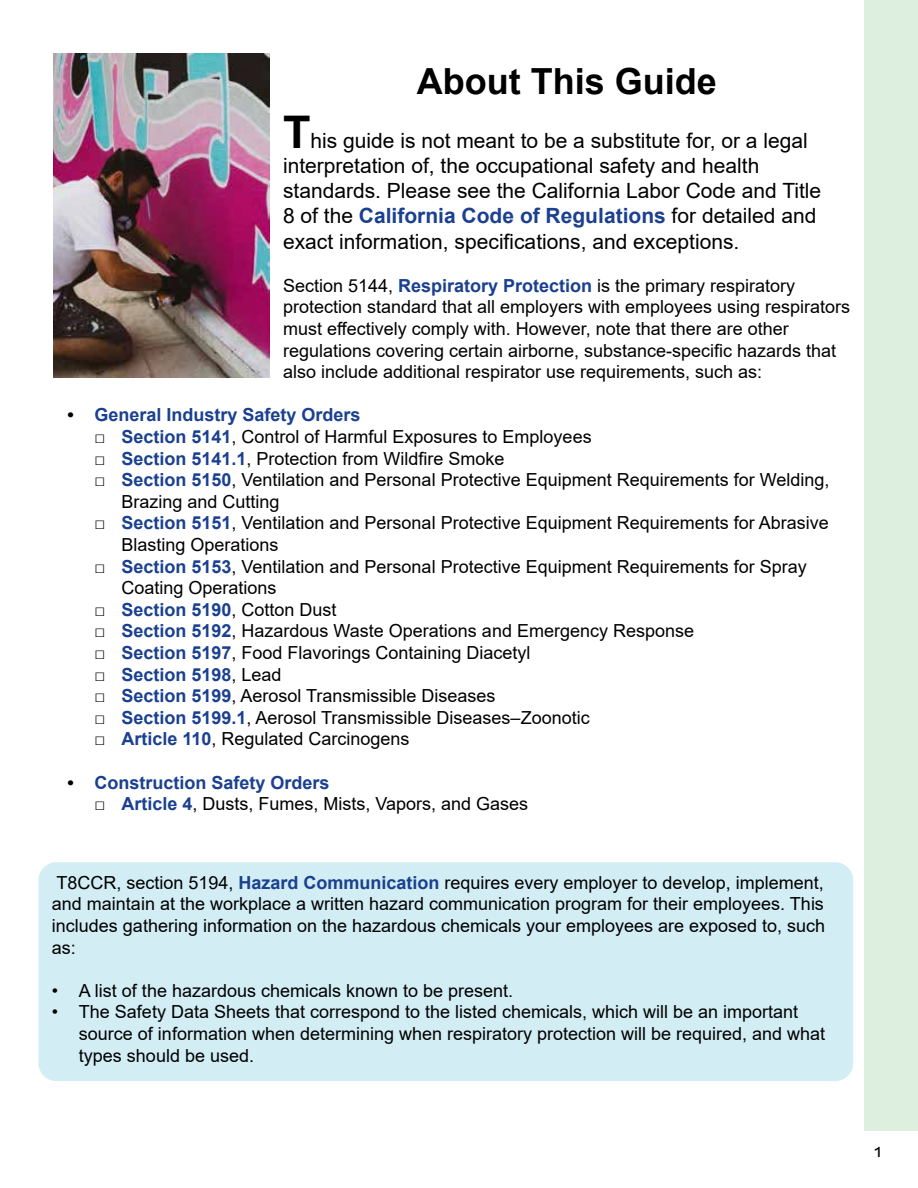
<style>
.page{position:relative;width:918px;height:1188px;background:#fff}
.page>*{position:absolute;margin:0;border:0;box-sizing:border-box;transform-origin:0 0}
.t1{font:700 36px "Arial";color:#000}
.t2{font:21px/25.2px "Arial";color:#000}
.t3{font:18px/21.6px "Arial";color:#000}
.t4{font:700 18px "Arial";color:#1a408f}
.s1{font-weight:700;font-size:45px}
.s2{font-weight:700;color:#1a408f}
.s3{color:#000}
.s4{font-weight:400;color:#000}
</style>
<div class="page">
<div style="left:865px;top:0;width:53px;height:1131px;background:#ddefdf"></div>
<div style="left:38px;top:862px;width:815px;height:219px;background:#d2edf4;border-radius:18px"></div>
<img style="left:54px;top:54px;width:216px;height:324px">
<h2 class="t1" style="left:417px;top:56px;width:302px">About This Guide</h2>
<p class="t2" style="left:283px;top:128px;width:540px"><span class="s1">T</span>his guide is not meant to be a substitute for, or a legal interpretation of, the occupational safety and health standards. Please see the California Labor Code and Title 8 of the <span class="s2">California Code of Regulations</span> for detailed and exact information, specifications, and exceptions.</p>
<p class="t3" style="left:283px;top:274px;width:569px">Section 5144, <span class="s2">Respiratory Protection</span> is the primary respiratory protection standard that all employers with employees using respirators must effectively comply with. However, note that there are other regulations covering certain airborne, substance-specific hazards that also include additional respirator use requirements, such as:</p>
<p class="t4" style="left:68px;top:402px;width:295px"><span class="s3">•</span> General Industry Safety Orders</p>
<p class="t3" style="left:94px;top:426px;width:499px">□ <span class="s2">Section 5141</span>, Control of Harmful Exposures to Employees</p>
<p class="t3" style="left:94px;top:447px;width:412px">□ <span class="s2">Section 5141.1</span>, Protection from Wildfire Smoke</p>
<p class="t3" style="left:122px;top:469px;width:710px;text-indent:-27px">□ <span class="s2">Section 5150</span>, Ventilation and Personal Protective Equipment Requirements for Welding,<br>Brazing and Cutting</p>
<p class="t3" style="left:122px;top:512px;width:709px;text-indent:-27px">□ <span class="s2">Section 5151</span>, Ventilation and Personal Protective Equipment Requirements for Abrasive<br>Blasting Operations</p>
<p class="t3" style="left:122px;top:555px;width:687px;text-indent:-27px">□ <span class="s2">Section 5153</span>, Ventilation and Personal Protective Equipment Requirements for Spray<br>Coating Operations</p>
<p class="t3" style="left:94px;top:598px;width:244px">□ <span class="s2">Section 5190</span>, Cotton Dust</p>
<p class="t3" style="left:94px;top:620px;width:601px">□ <span class="s2">Section 5192</span>, Hazardous Waste Operations and Emergency Response</p>
<p class="t3" style="left:94px;top:642px;width:438px">□ <span class="s2">Section 5197</span>, Food Flavorings Containing Diacetyl</p>
<p class="t4" style="left:94px;top:662px;width:189px"><span class="s4">□</span> Section 5198<span class="s4">, Lead</span></p>
<p class="t3" style="left:94px;top:685px;width:403px">□ <span class="s2">Section 5199</span>, Aerosol Transmissible Diseases</p>
<p class="t3" style="left:94px;top:706px;width:497px">□ <span class="s2">Section 5199.1</span>, Aerosol Transmissible Diseases–Zoonotic</p>
<p class="t3" style="left:94px;top:728px;width:317px">□ <span class="s2">Article 110</span>, Regulated Carcinogens</p>
<p class="t4" style="left:68px;top:770px;width:264px"><span class="s3">•</span> Construction Safety Orders</p>
<p class="t3" style="left:94px;top:793px;width:435px">□ <span class="s2">Article 4</span>, Dusts, Fumes, Mists, Vapors, and Gases</p>
<p class="t3" style="left:52px;top:872px;width:775px;text-align:justify">T8CCR, section 5194, <span class="s2">Hazard Communication</span> requires every employer to develop, implement, and maintain at the workplace a written hazard communication program for their employees. This includes gathering information on the hazardous chemicals your employees are exposed to, such as:</p>
<p class="t3" style="left:52px;top:980px;width:463px">• A list of the hazardous chemicals known to be present.</p>
<p class="t3" style="left:79px;top:1001px;width:748px;text-indent:-27px">• The Safety Data Sheets that correspond to the listed chemicals, which will be an important source of information when determining when respiratory protection will be required, and what types should be used.</p>
<p class="t3" style="left:874px;top:1139px;width:8px">1</p>
</div>
